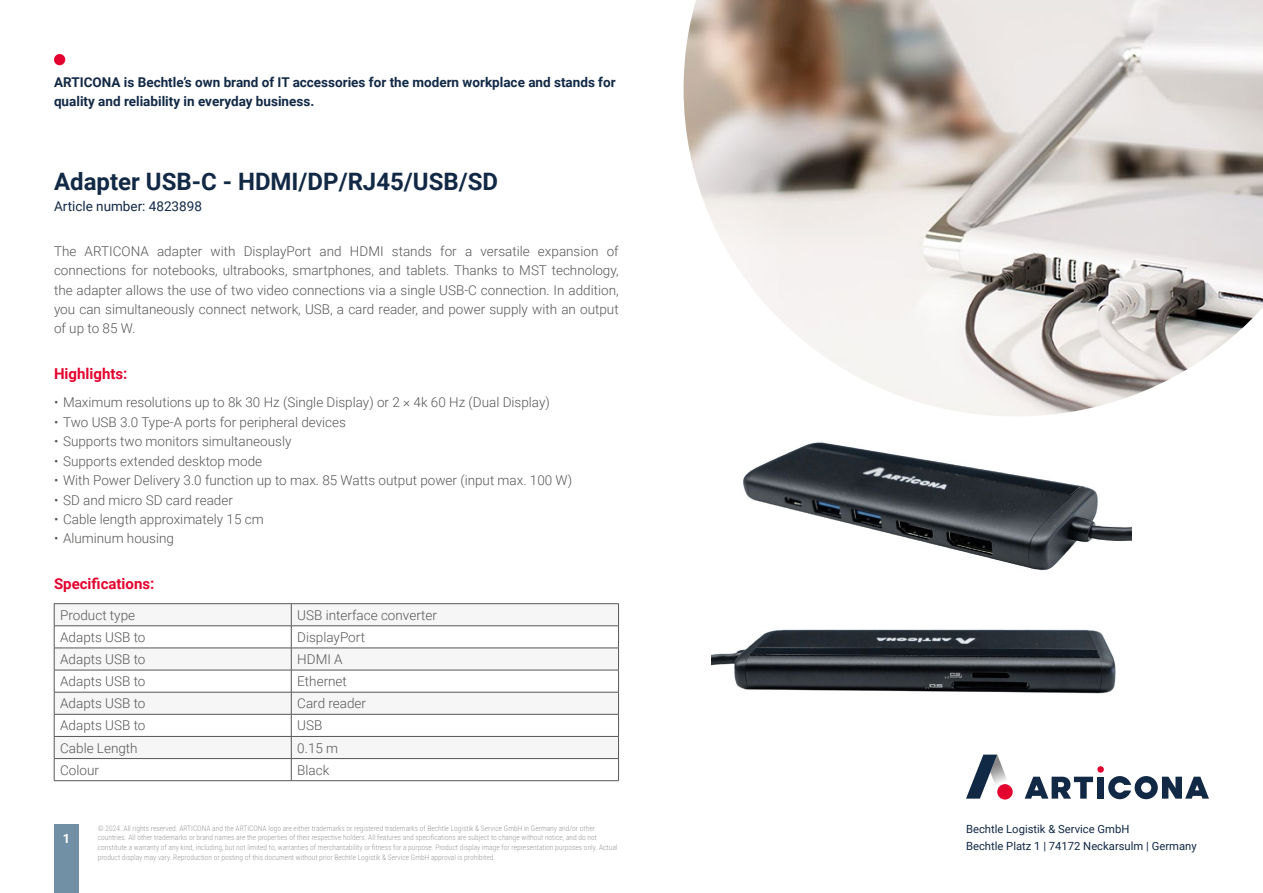
<style>
.page{position:relative;width:1263px;height:893px;background:#fff}
.page>*{position:absolute;margin:0;border:0;box-sizing:border-box;transform-origin:0 0}
.t1{font:700 24px "Roboto";color:#122945}
.t2{font:700 15px "Roboto";color:#e4032e}
.t3{font:300 13.5px/19.5px "Roboto";color:#575756;text-align:justify}
.t4{font:700 13.5px/19.5px "Roboto";color:#122945}
.t5{font:13.5px "Roboto";color:#122945}
.t6{font:700 12.75px "Roboto";color:#fff}
.t7{font:11.25px/16.5px "Roboto";color:#122945}
.t8{font:300 7.5px/9.8px "Roboto Condensed";color:#9d9d9c}
</style>
<div class="page">
<div style="left:54px;top:54px;width:11px;height:11px;background:#e4032e;border-radius:50%"></div>
<div style="left:1097px;top:766px;width:7px;height:7px;background:#e4032e;border-radius:50%"></div>
<svg style="left:1025px;top:777px;width:68px;height:22px"></svg>
<div style="left:1097px;top:777px;width:7px;height:22px;background:#122945"></div>
<svg style="left:1108px;top:776px;width:101px;height:23px"></svg>
<svg style="left:966px;top:755px;width:47px;height:44px"></svg>
<div style="left:997px;top:784px;width:16px;height:15px;background:#e4032e;border-radius:50%"></div>
<img style="left:684px;top:0;width:579px;height:416px">
<div style="left:54px;top:825px;width:25px;height:68px;background:#7190a6"></div>
<svg style="left:55px;top:604px;width:563px;height:154px;fill:#f6f6f6"></svg>
<hr style="left:54px;top:603px;width:237px;height:1px;background:#575756">
<hr style="left:291px;top:603px;width:328px;height:1px;background:#575756">
<hr style="left:54px;top:625px;width:237px;height:1px;background:#575756">
<hr style="left:291px;top:625px;width:328px;height:1px;background:#575756">
<hr style="left:54px;top:648px;width:237px;height:1px;background:#575756">
<hr style="left:291px;top:648px;width:328px;height:1px;background:#575756">
<hr style="left:54px;top:670px;width:237px;height:1px;background:#575756">
<hr style="left:291px;top:670px;width:328px;height:1px;background:#575756">
<hr style="left:54px;top:692px;width:237px;height:1px;background:#575756">
<hr style="left:291px;top:692px;width:328px;height:1px;background:#575756">
<hr style="left:54px;top:714px;width:237px;height:1px;background:#575756">
<hr style="left:291px;top:714px;width:328px;height:1px;background:#575756">
<hr style="left:54px;top:736px;width:237px;height:1px;background:#575756">
<hr style="left:291px;top:736px;width:328px;height:1px;background:#575756">
<hr style="left:54px;top:758px;width:237px;height:1px;background:#575756">
<svg style="left:54px;top:604px;width:1px;height:176px"></svg>
<hr style="left:291px;top:758px;width:328px;height:1px;background:#575756">
<svg style="left:291px;top:604px;width:1px;height:176px"></svg>
<svg style="left:618px;top:604px;width:1px;height:176px"></svg>
<hr style="left:54px;top:780px;width:237px;height:1px;background:#575756">
<hr style="left:291px;top:780px;width:328px;height:1px;background:#575756">
<img style="left:743px;top:442px;width:389px;height:129px">
<img style="left:712px;top:629px;width:404px;height:65px">
<p class="t4" style="left:54px;top:72px;width:563px">ARTICONA is Bechtle’s own brand of IT accessories for the modern workplace and stands for quality and reliability in everyday business.</p>
<h1 class="t1" style="left:54px;top:165px;width:446px">Adapter USB-C - HDMI/DP/RJ45/USB/SD</h1>
<p class="t5" style="left:54px;top:197px;width:149px">Article number: 4823898</p>
<p class="t3" style="left:54px;top:240px;width:566px">The ARTICONA adapter with DisplayPort and HDMI stands for a versatile expansion of connections for notebooks, ultrabooks, smartphones, and tablets. Thanks to MST technology, the adapter allows the use of two video connections via a single USB-C connection. In addition, you can simultaneously connect network, USB, a card reader, and power supply with an output of up to 85 W.</p>
<p class="t2" style="left:54px;top:363px;width:75px">Highlights:</p>
<p class="t3" style="left:54px;top:392px;width:497px">• Maximum resolutions up to 8k 30 Hz (Single Display) or 2 × 4k 60 Hz (Dual Display)</p>
<p class="t3" style="left:54px;top:411px;width:293px">• Two USB 3.0 Type-A ports for peripheral devices</p>
<p class="t3" style="left:54px;top:431px;width:239px">• Supports two monitors simultaneously</p>
<p class="t3" style="left:54px;top:450px;width:210px">• Supports extended desktop mode</p>
<p class="t3" style="left:54px;top:470px;width:520px">• With Power Delivery 3.0 function up to max. 85 Watts output power (input max. 100 W)</p>
<p class="t3" style="left:54px;top:489px;width:180px">• SD and micro SD card reader</p>
<p class="t3" style="left:54px;top:509px;width:211px">• Cable length approximately 15 cm</p>
<p class="t3" style="left:54px;top:528px;width:122px">• Aluminum housing</p>
<p class="t2" style="left:54px;top:573px;width:102px">Specifications:</p>
<p class="t3" style="left:60px;top:605px;width:76px">Product type</p>
<p class="t3" style="left:297px;top:605px;width:141px">USB interface converter</p>
<p class="t3" style="left:60px;top:627px;width:87px">Adapts USB to</p>
<p class="t3" style="left:297px;top:627px;width:69px">DisplayPort</p>
<p class="t3" style="left:60px;top:649px;width:87px">Adapts USB to</p>
<p class="t3" style="left:297px;top:649px;width:47px">HDMI A</p>
<p class="t3" style="left:60px;top:671px;width:87px">Adapts USB to</p>
<p class="t3" style="left:297px;top:671px;width:51px">Ethernet</p>
<p class="t3" style="left:60px;top:693px;width:87px">Adapts USB to</p>
<p class="t3" style="left:297px;top:693px;width:70px">Card reader</p>
<p class="t3" style="left:60px;top:715px;width:87px">Adapts USB to</p>
<p class="t3" style="left:297px;top:715px;width:27px">USB</p>
<p class="t3" style="left:60px;top:737px;width:79px">Cable Length</p>
<p class="t3" style="left:297px;top:737px;width:42px">0.15 m</p>
<p class="t3" style="left:60px;top:760px;width:40px">Colour</p>
<p class="t3" style="left:297px;top:760px;width:34px">Black</p>
<p class="t6" style="left:63px;top:829px;width:9px">1</p>
<p class="t8" style="left:98px;top:823px;width:521px">© 2024. All rights reserved. ARTICONA and the ARTICONA logo are either trademarks or registered trademarks of Bechtle Logistik &amp; Service GmbH in Germany and/or other countries. All other trademarks or brand names are the properties of their respective holders. All features and specifications are subject to change without notice, and do not constitute a warranty of any kind, including, but not limited to, warranties of merchantability or fitness for a purpose. Product display image for representation purposes only. Actual product display may vary. Reproduction or posting of this document without prior Bechtle Logistik &amp; Service GmbH approval is prohibited.</p>
<p class="t7" style="left:966px;top:821px;width:232px">Bechtle Logistik &amp; Service GmbH<br>Bechtle Platz 1 | 74172 Neckarsulm | Germany</p>
</div>
